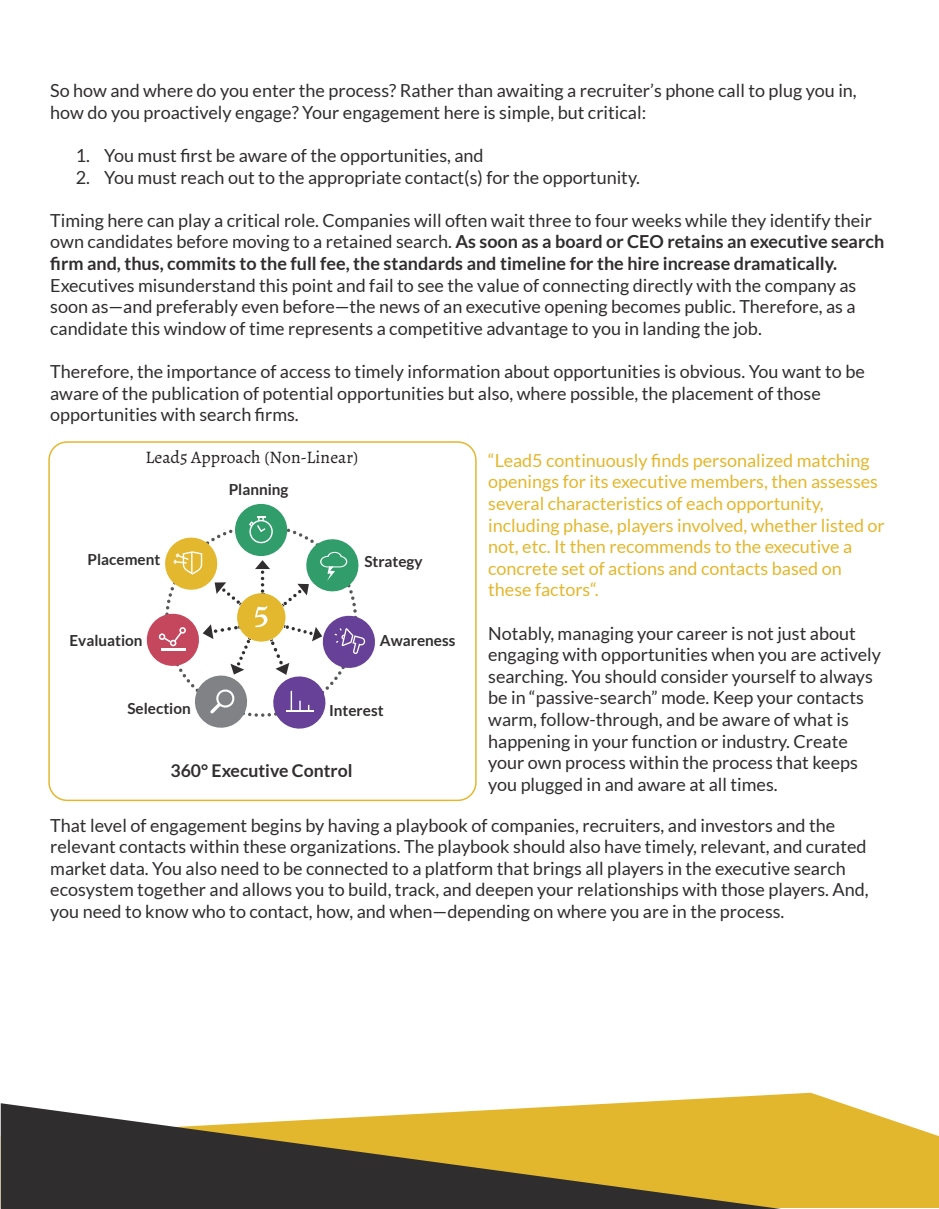
<style>
.page{position:relative;width:939px;height:1209px;background:#fff}
.page>*{position:absolute;margin:0;border:0;box-sizing:border-box;transform-origin:0 0}
.t1{font:18px/21.6px "Lato";color:#302d2f}
.t2{font:18px/21.6px "Lato";color:#e3b72d}
.t3{font:17.55px "Alegreya";color:#231f20}
.t4{font:700 17.55px "Lato";color:#312e30}
.t5{font:700 15.3px "Lato";color:#312e30}
.s1{font-weight:700}
</style>
<div class="page">
<svg style="left:621px;top:1093px;width:318px;height:115px;fill:#e3b72d"></svg>
<svg style="left:1px;top:1103px;width:780px;height:106px;background:#8a7640"></svg>
<div style="left:235px;top:504px;width:52px;height:52px;background:#319d6b;border-radius:50%"></div>
<svg style="left:146px;top:516px;width:229px;height:213px"></svg>
<div style="left:48px;top:441px;width:429px;height:360px;border:2px solid #e3b72e;border-radius:18px"></div>
<p class="t1" style="left:50px;top:80px;width:808px">So how and where do you enter the process? Rather than awaiting a recruiter’s phone call to plug you in, how do you proactively engage? Your engagement here is simple, but critical:</p>
<p class="t1" style="left:76px;top:144px;width:409px">1. You must first be aware of the opportunities, and</p>
<p class="t1" style="left:76px;top:166px;width:566px">2. You must reach out to the appropriate contact(s) for the opportunity.</p>
<p class="t1" style="left:50px;top:209px;width:835px">Timing here can play a critical role. Companies will often wait three to four weeks while they identify their own candidates before moving to a retained search. <span class="s1">As soon as a board or CEO retains an executive search firm and, thus, commits to the full fee, the standards and timeline for the hire increase dramatically.</span></p>
<p class="t1" style="left:50px;top:274px;width:808px;text-align:justify">Executives misunderstand this point and fail to see the value of connecting directly with the company as soon as—and preferably even before—the news of an executive opening becomes public. Therefore, as a candidate this window of time represents a competitive advantage to you in landing the job.</p>
<p class="t1" style="left:50px;top:360px;width:816px">Therefore, the importance of access to timely information about opportunities is obvious. You want to be aware of the publication of potential opportunities but also, where possible, the placement of those opportunities with search firms.</p>
<p class="t3" style="left:146px;top:446px;width:215px">Lead5 Approach (Non-Linear)</p>
<p class="t5" style="left:88px;top:551px;width:74px">Placement</p>
<p class="t5" style="left:70px;top:632px;width:75px">Evaluation</p>
<p class="t5" style="left:229px;top:481px;width:61px">Planning</p>
<p class="t5" style="left:364px;top:553px;width:60px">Strategy</p>
<p class="t5" style="left:380px;top:631px;width:77px">Awareness</p>
<p class="t5" style="left:127px;top:700px;width:65px">Selection</p>
<p class="t5" style="left:329px;top:702px;width:56px">Interest</p>
<p class="t4" style="left:171px;top:760px;width:184px">360° Executive Control</p>
<p class="t2" style="left:488px;top:449px;width:398px">“Lead5 continuously finds personalized matching openings for its executive members, then assesses several characteristics of each opportunity, including phase, players involved, whether listed or not, etc. It then recommends to the executive a concrete set of actions and contacts based on these factors“.</p>
<p class="t1" style="left:488px;top:622px;width:394px">Notably, managing your career is not just about engaging with opportunities when you are actively searching. You should consider yourself to always be in “passive-search” mode. Keep your contacts warm, follow-through, and be aware of what is happening in your function or industry. Create your own process within the process that keeps you plugged in and aware at all times.</p>
<p class="t1" style="left:50px;top:814px;width:820px">That level of engagement begins by having a playbook of companies, recruiters, and investors and the relevant contacts within these organizations. The playbook should also have timely, relevant, and curated market data. You also need to be connected to a platform that brings all players in the executive search ecosystem together and allows you to build, track, and deepen your relationships with those players. And, you need to know who to contact, how, and when—depending on where you are in the process.</p>
</div>
